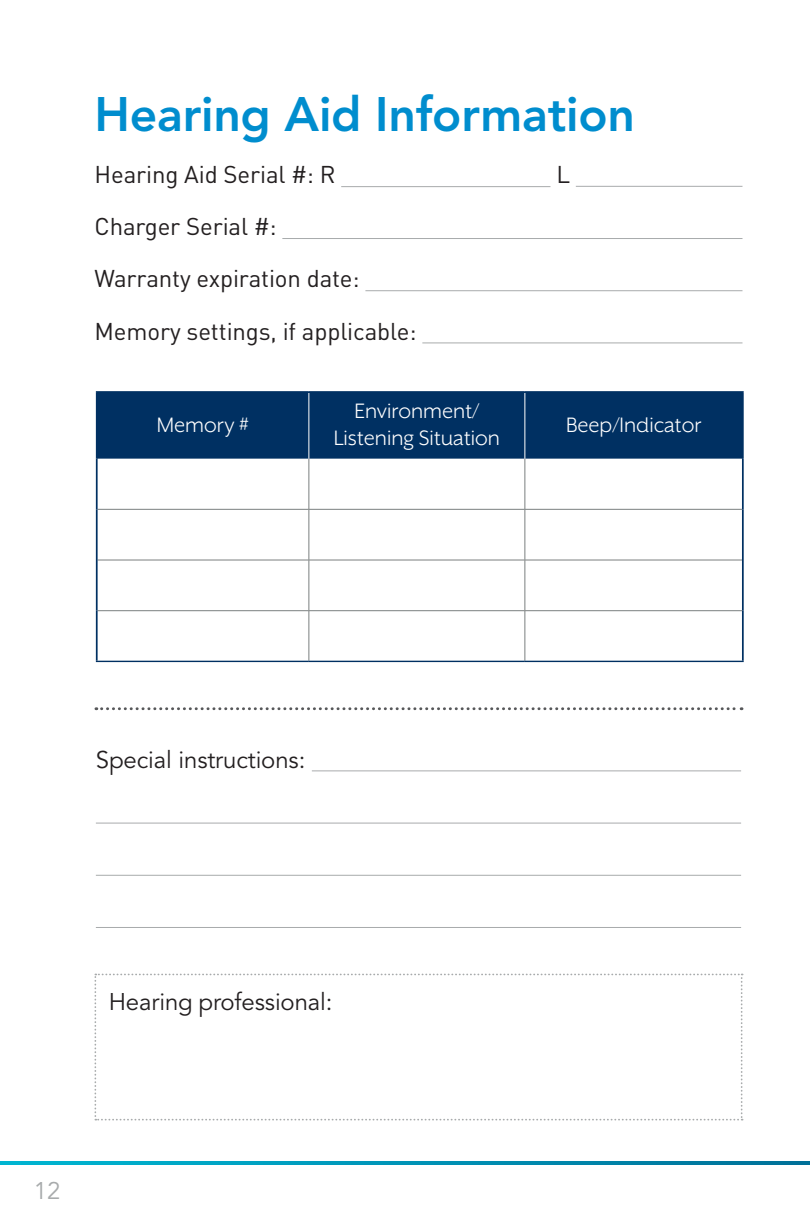
<style>
.page{position:relative;width:810px;height:1215px;background:#fff}
.page>*{position:absolute;margin:0;border:0;box-sizing:border-box;transform-origin:0 0}
._2__Subhead{font:48px "Avenir LT SLI Std Heavy";letter-spacing:-.005em;color:#008dce}
.t1{font:24px "DINOT";letter-spacing:-.005em;color:#231f20}
.t2{font:24px/27px "Mr Eaves XL San OT";color:#fff;text-align:center}
._1__body{font:24px "Avenir LT SLI Std Book";letter-spacing:-.005em;color:#231f20}
.t3{font:24px "Avenir LT SLI Std Book";color:#a8abac}
</style>
<div class="page">
<svg style="left:0;top:1161px;width:810px;height:4px;background:#0094b6"></svg>
<hr style="left:312px;top:770px;width:429px;height:1px;background:#a8abac">
<hr style="left:96px;top:823px;width:645px;height:1px;background:#a8abac">
<hr style="left:96px;top:875px;width:645px;height:1px;background:#a8abac">
<hr style="left:96px;top:927px;width:645px;height:1px;background:#a8abac">
<svg style="left:95px;top:974px;width:648px;height:147px"></svg>
<div style="left:98px;top:393px;width:644px;height:66px;background:#003062"></div>
<hr style="left:308px;top:459px;width:1px;height:50px;background:#7b8080">
<hr style="left:524px;top:459px;width:1px;height:50px;background:#7b8080">
<hr style="left:98px;top:509px;width:211px;height:1px;background:#7b8080">
<hr style="left:309px;top:509px;width:216px;height:1px;background:#7b8080">
<hr style="left:308px;top:510px;width:1px;height:50px;background:#7b8080">
<hr style="left:525px;top:509px;width:217px;height:1px;background:#7b8080">
<hr style="left:524px;top:510px;width:1px;height:50px;background:#7b8080">
<hr style="left:98px;top:560px;width:211px;height:1px;background:#7b8080">
<hr style="left:309px;top:560px;width:216px;height:1px;background:#7b8080">
<hr style="left:308px;top:560px;width:1px;height:50px;background:#7b8080">
<hr style="left:525px;top:560px;width:217px;height:1px;background:#7b8080">
<hr style="left:524px;top:560px;width:1px;height:50px;background:#7b8080">
<hr style="left:98px;top:610px;width:211px;height:1px;background:#7b8080">
<hr style="left:309px;top:610px;width:216px;height:1px;background:#7b8080">
<hr style="left:308px;top:611px;width:1px;height:50px;background:#7b8080">
<hr style="left:525px;top:610px;width:217px;height:1px;background:#7b8080">
<hr style="left:524px;top:611px;width:1px;height:50px;background:#7b8080">
<hr style="left:308px;top:393px;width:1px;height:66px;background:#fff">
<hr style="left:524px;top:393px;width:1px;height:66px;background:#fff">
<hr style="left:96px;top:391px;width:213px;height:2px;background:#003062">
<hr style="left:96px;top:393px;width:2px;height:66px;background:#003062">
<hr style="left:309px;top:391px;width:216px;height:2px;background:#003062">
<hr style="left:525px;top:391px;width:219px;height:2px;background:#003062">
<hr style="left:742px;top:393px;width:2px;height:66px;background:#003062">
<hr style="left:96px;top:459px;width:2px;height:50px;background:#003062">
<hr style="left:742px;top:459px;width:2px;height:50px;background:#003062">
<hr style="left:96px;top:509px;width:2px;height:51px;background:#003062">
<hr style="left:742px;top:509px;width:2px;height:51px;background:#003062">
<hr style="left:96px;top:560px;width:2px;height:51px;background:#003062">
<hr style="left:742px;top:560px;width:2px;height:51px;background:#003062">
<hr style="left:96px;top:611px;width:2px;height:50px;background:#003062">
<hr style="left:742px;top:611px;width:2px;height:50px;background:#003062">
<hr style="left:96px;top:661px;width:213px;height:1px;background:#003062">
<hr style="left:309px;top:661px;width:216px;height:1px;background:#003062">
<hr style="left:525px;top:661px;width:219px;height:1px;background:#003062">
<svg style="left:96px;top:707px;width:646px;height:3px"></svg>
<hr style="left:341px;top:186px;width:209px;height:1px;background:#a8abac">
<hr style="left:576px;top:186px;width:166px;height:1px;background:#a8abac">
<hr style="left:282px;top:238px;width:461px;height:1px;background:#a8abac">
<hr style="left:365px;top:290px;width:377px;height:1px;background:#a8abac">
<hr style="left:422px;top:342px;width:320px;height:1px;background:#a8abac">
<p class="_2__Subhead" style="left:94px;top:86px;width:542px">Hearing Aid Information</p>
<p class="t1" style="left:94px;top:159px;width:242px">Hearing Aid Serial #: R</p>
<p class="t1" style="left:556px;top:159px;width:15px">L</p>
<p class="t1" style="left:94px;top:212px;width:184px">Charger Serial #:</p>
<p class="t1" style="left:94px;top:264px;width:267px">Warranty expiration date:</p>
<p class="t1" style="left:94px;top:316px;width:324px">Memory settings, if applicable:</p>
<p class="t2" style="left:157px;top:411px;width:94px">Memory #</p>
<p class="t2" style="left:334px;top:397px;width:168px">Environment/<br>Listening Situation</p>
<p class="t2" style="left:566px;top:411px;width:137px">Beep/Indicator</p>
<p class="_1__body" style="left:96px;top:746px;width:211px">Special instructions:</p>
<p class="_1__body" style="left:109px;top:988px;width:225px">Hearing professional:</p>
<p class="t3" style="left:34px;top:1177px;width:28px">12</p>
</div>
